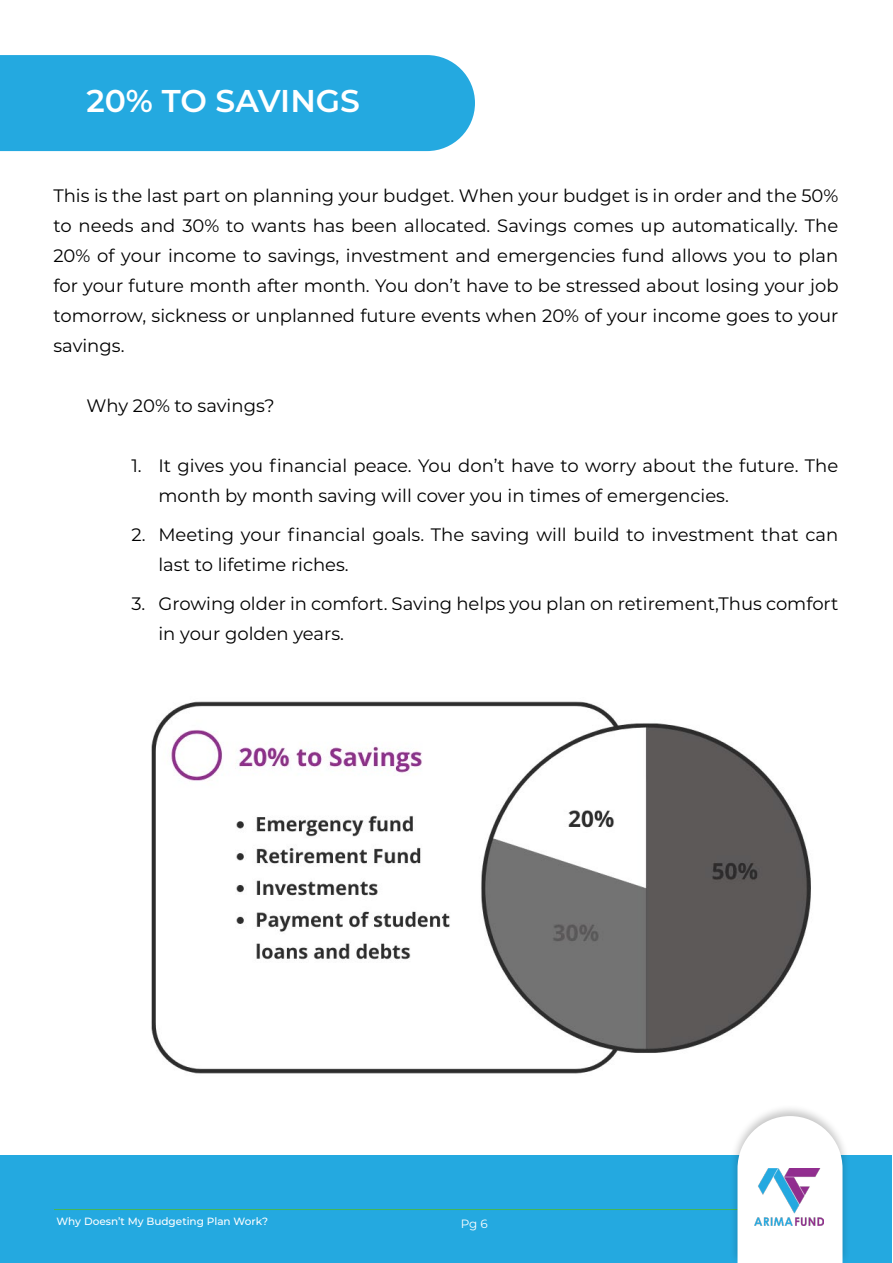
<style>
.page{position:relative;width:893px;height:1263px;background:#fff}
.page>*{position:absolute;margin:0;border:0;box-sizing:border-box;transform-origin:0 0}
.t1{font:600 31.5px "Montserrat";color:#fff}
.t2{font:18px/30px "Montserrat";color:#000}
.t3{font:12px "Montserrat";color:#fff}
.t4{font:500 10.5px "Montserrat";color:#fff}
</style>
<div class="page">
<div style="left:0;top:1155px;width:892px;height:108px;background:#24a9e0"></div>
<hr style="left:54px;top:1209px;width:755px;height:1px;background:#46b754">
<div style="left:729px;top:1103px;width:122px;height:160px;background:#000;opacity:.23"></div>
<svg style="left:737px;top:1116px;width:105px;height:147px"></svg>
<img style="left:754px;top:1168px;width:70px;height:58px">
<div style="left:0;top:55px;width:475px;height:96px;background:#24a9e0"></div>
<img style="left:151px;top:701px;width:660px;height:373px">
<h1 class="t1" style="left:86px;top:78px;width:275px">20% TO SAVINGS</h1>
<p class="t2" style="left:53px;top:180px;width:787px;text-align:justify">This is the last part on planning your budget. When your budget is in order and the 50% to needs and 30% to wants has been allocated. Savings comes up automatically. The 20% of your income to savings, investment and emergencies fund allows you to plan for your future month after month. You don’t have to be stressed about losing your job tomorrow, sickness or unplanned future events when 20% of your income goes to your savings.</p>
<p class="t2" style="left:86px;top:390px;width:190px">Why 20% to savings?</p>
<p class="t2" style="left:158px;top:450px;width:681px;text-indent:-27px">1. It gives you financial peace. You don’t have to worry about the future. The month by month saving will cover you in times of emergencies.</p>
<p class="t2" style="left:158px;top:519px;width:681px;text-indent:-27px">2. Meeting your financial goals. The saving will build to investment that can last to lifetime riches.</p>
<p class="t2" style="left:158px;top:588px;width:681px;text-indent:-27px">3. Growing older in comfort. Saving helps you plan on retirement,Thus comfort in your golden years.</p>
<p class="t4" style="left:56px;top:1214px;width:213px">Why Doesn’t My Budgeting Plan Work?</p>
<p class="t3" style="left:461px;top:1216px;width:29px">Pg 6</p>
</div>
